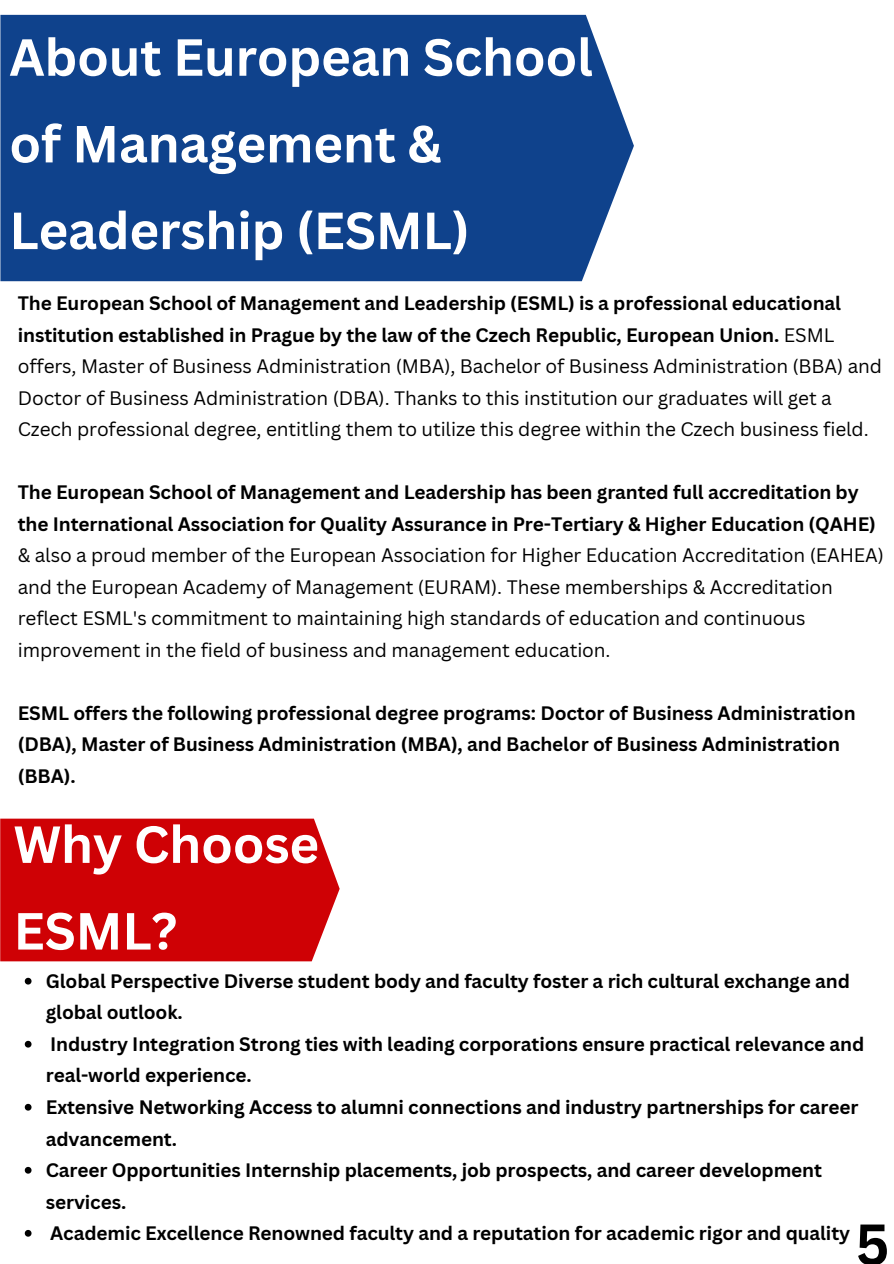
<style>
.page{position:relative;width:894px;height:1264px;background:#fff}
.page>*{position:absolute;margin:0;border:0;box-sizing:border-box;transform-origin:0 0}
.t1{font:700 56.55px "Canva Sans";color:#000}
.t2{font:700 51px/86.7px "Canva Sans";letter-spacing:-.005em;color:#fff}
.t3{font:19.05px/31.5px "Canva Sans";letter-spacing:-.005em;color:#000}
.t4{font:700 19.05px/31.5px "Canva Sans";letter-spacing:-.005em;color:#000}
.s1{font-weight:700}
</style>
<div class="page">
<div style="left:0;top:15px;width:633px;height:266px;background:#0f428c"></div>
<div style="left:0;top:818px;width:339px;height:143px;background:#cf0105"></div>
<svg style="left:25px;top:977px;width:7px;height:7px"></svg>
<svg style="left:25px;top:1040px;width:7px;height:7px"></svg>
<svg style="left:25px;top:1103px;width:7px;height:7px"></svg>
<svg style="left:25px;top:1166px;width:7px;height:7px"></svg>
<svg style="left:25px;top:1229px;width:7px;height:7px"></svg>
<p class="t2" style="left:9px;top:13px;width:585px">About European School of Management &amp;<br>Leadership (ESML)</p>
<h1 class="t3" style="left:18px;top:287px;width:865px"><span class="s1">The European School of Management and Leadership (ESML) is a professional educational institution established in Prague by the law of the Czech Republic, European Union.</span> ESML offers, Master of Business Administration (MBA), Bachelor of Business Administration (BBA) and Doctor of Business Administration (DBA). Thanks to this institution our graduates will get a Czech professional degree, entitling them to utilize this degree within the Czech business field.</h1>
<p class="t3" style="left:18px;top:476px;width:867px"><span class="s1">The European School of Management and Leadership has been granted full accreditation by the International Association for Quality Assurance in Pre-Tertiary &amp; Higher Education (QAHE) </span>&amp; also a proud member of the European Association for Higher Education Accreditation (EAHEA) and the European Academy of Management (EURAM). These memberships &amp; Accreditation reflect ESML's commitment to maintaining high standards of education and continuous improvement in the field of business and management education.</p>
<p class="t4" style="left:18px;top:696px;width:839px">ESML offers the following professional degree programs: Doctor of Business Administration (DBA), Master of Business Administration (MBA), and Bachelor of Business Administration (BBA).</p>
<h2 class="t2" style="left:14px;top:799px;width:307px">Why Choose<br>ESML?</h2>
<h1 class="t4" style="left:46px;top:964px;width:805px">Global Perspective Diverse student body and faculty foster a rich cultural exchange and global outlook.</h1>
<p class="t4" style="left:46px;top:1027px;width:819px">Industry Integration Strong ties with leading corporations ensure practical relevance and real-world experience.</p>
<p class="t4" style="left:46px;top:1090px;width:814px">Extensive Networking Access to alumni connections and industry partnerships for career advancement.</p>
<p class="t4" style="left:46px;top:1153px;width:777px">Career Opportunities Internship placements, job prospects, and career development services.</p>
<p class="t4" style="left:50px;top:1216px;width:801px">Academic Excellence Renowned faculty and a reputation for academic rigor and quality</p>
<p class="t1" style="left:855px;top:1204px;width:35px">5</p>
</div>
